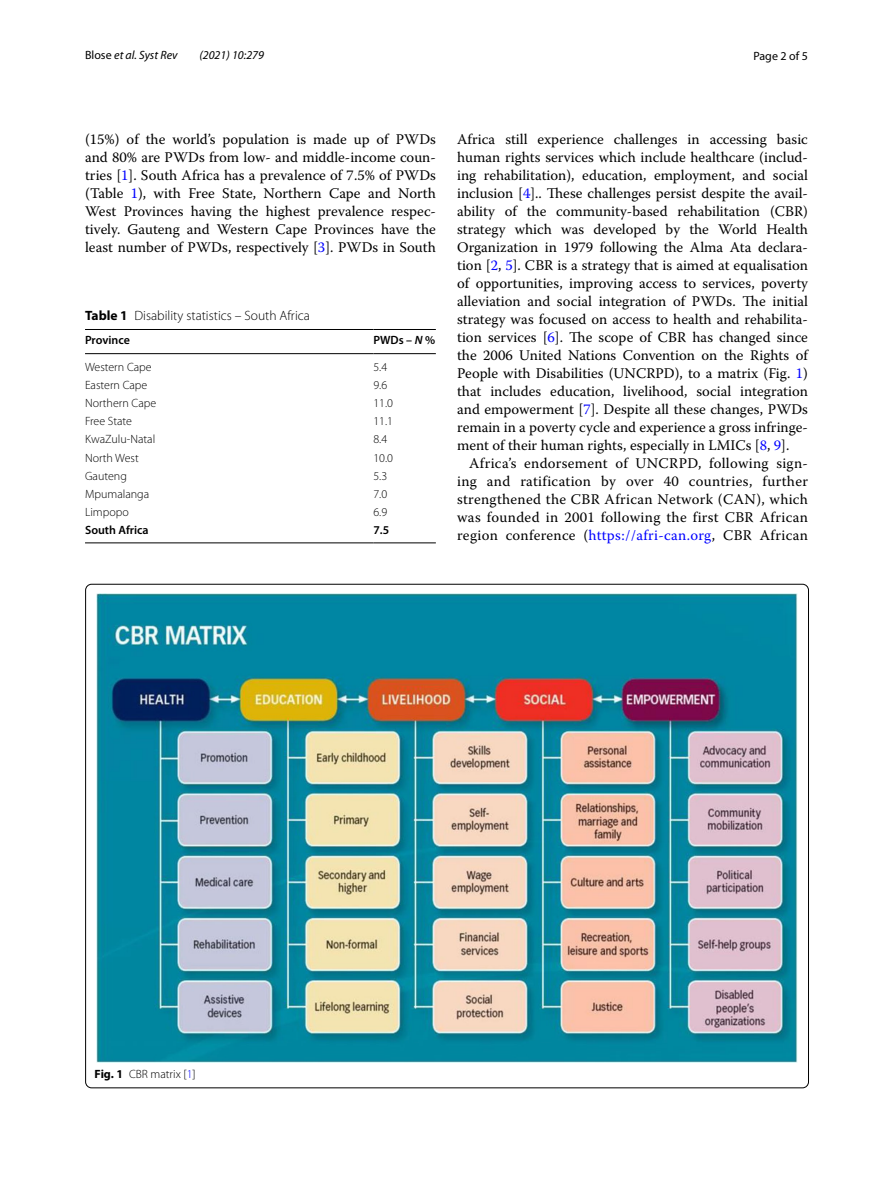
<style>
.page{position:relative;width:893px;height:1187px;background:#fff}
.page>*{position:absolute;margin:0;border:0;box-sizing:border-box;transform-origin:0 0}
.t1{font:14.7px/18px "Warnock Pro";letter-spacing:.005em;color:#000;text-align:justify}
.t2{font:300 13.5px "Myriad Pro";color:#000}
.t3{font:300 12px "Myriad Pro";color:#000}
.t4{font:italic 12px "Myriad Pro";color:#000}
.t5{font:600 12px "Myriad Pro";color:#000}
.t6{font:12px "Myriad Pro";color:#000}
.s1{font-style:normal}
.s2{color:#00f}
.s3{font-weight:700}
.s4{font-style:italic}
</style>
<div class="page">
<hr style="left:85px;top:329px;width:288px;height:1px;background:#000">
<hr style="left:85px;top:353px;width:288px;height:1px;background:#000">
<hr style="left:373px;top:329px;width:63px;height:1px;background:#000">
<hr style="left:373px;top:353px;width:63px;height:1px;background:#000">
<hr style="left:85px;top:542px;width:288px;height:1px;background:#000">
<hr style="left:373px;top:542px;width:63px;height:1px;background:#000">
<img style="left:97px;top:593px;width:700px;height:469px">
<p class="t4" style="left:85px;top:48px;width:94px"><span class="s1">Blose</span> et al. Syst Rev</p>
<p class="t4" style="left:199px;top:48px;width:66px">(2021) 10:279</p>
<p class="t6" style="left:753px;top:48px;width:56px">Page 2 of 5</p>
<p class="t1" style="left:85px;top:130px;width:352px">(15%) of the world’s population is made up of PWDs and 80% are PWDs from low- and middle-income coun&shy;tries [<span class="s2">1</span>]. South Africa has a prevalence of 7.5% of PWDs (Table <span class="s2">1</span>), with Free State, Northern Cape and North West Provinces having the highest prevalence respec&shy;tively. Gauteng and Western Cape Provinces have the least number of PWDs, respectively [<span class="s2">3</span>]. PWDs in South</p>
<p class="t1" style="left:457px;top:130px;width:352px">Africa still experience challenges in accessing basic human rights services which include healthcare (includ&shy;ing rehabilitation), education, employment, and social inclusion [<span class="s2">4</span>].. These challenges persist despite the avail&shy;ability of the community-based rehabilitation (CBR) strategy which was developed by the World Health Organization in 1979 following the Alma Ata declara&shy;tion [<span class="s2">2</span>, <span class="s2">5</span>]. CBR is a strategy that is aimed at equalisation of opportunities, improving access to services, poverty alleviation and social integration of PWDs. The initial strategy was focused on access to health and rehabilita&shy;tion services [<span class="s2">6</span>]. The scope of CBR has changed since the 2006 United Nations Convention on the Rights of People with Disabilities (UNCRPD), to a matrix (Fig. <span class="s2">1</span>) that includes education, livelihood, social integration and empowerment [<span class="s2">7</span>]. Despite all these changes, PWDs remain in a poverty cycle and experience a gross infringe&shy;ment of their human rights, especially in LMICs [<span class="s2">8</span>, <span class="s2">9</span>].</p>
<p class="t1" style="left:457px;top:454px;width:352px;text-indent:12px">Africa’s endorsement of UNCRPD, following sign&shy;ing and ratification by over 40 countries, further strengthened the CBR African Network (CAN), which was founded in 2001 following the first CBR African region conference (<span class="s2">https://afri-can.org</span>, CBR African</p>
<p class="t2" style="left:85px;top:307px;width:226px"><span class="s3">Table 1</span> Disability statistics – South Africa</p>
<p class="t5" style="left:85px;top:332px;width:46px">Province</p>
<p class="t5" style="left:373px;top:332px;width:63px">PWDs – <span class="s4">N</span> %</p>
<p class="t3" style="left:85px;top:360px;width:68px">Western Cape</p>
<p class="t3" style="left:373px;top:360px;width:15px">5.4</p>
<p class="t3" style="left:85px;top:378px;width:64px">Eastern Cape</p>
<p class="t3" style="left:373px;top:378px;width:15px">9.6</p>
<p class="t3" style="left:85px;top:396px;width:73px">Northern Cape</p>
<p class="t3" style="left:373px;top:396px;width:21px">11.0</p>
<p class="t3" style="left:85px;top:414px;width:49px">Free State</p>
<p class="t3" style="left:373px;top:414px;width:21px">11.1</p>
<p class="t3" style="left:85px;top:433px;width:72px">KwaZulu-Natal</p>
<p class="t3" style="left:373px;top:433px;width:15px">8.4</p>
<p class="t3" style="left:85px;top:451px;width:55px">North West</p>
<p class="t3" style="left:373px;top:451px;width:21px">10.0</p>
<p class="t3" style="left:85px;top:469px;width:43px">Gauteng</p>
<p class="t3" style="left:373px;top:469px;width:15px">5.3</p>
<p class="t3" style="left:85px;top:487px;width:66px">Mpumalanga</p>
<p class="t3" style="left:373px;top:487px;width:15px">7.0</p>
<p class="t3" style="left:85px;top:505px;width:45px">Limpopo</p>
<p class="t3" style="left:373px;top:505px;width:15px">6.9</p>
<p class="t5" style="left:85px;top:522px;width:65px">South Africa</p>
<p class="t5" style="left:373px;top:522px;width:17px">7.5</p>
<p class="t3" style="left:95px;top:1067px;width:103px"><span class="s3">Fig. 1</span> CBR matrix [<span class="s2">1</span>]</p>
</div>
